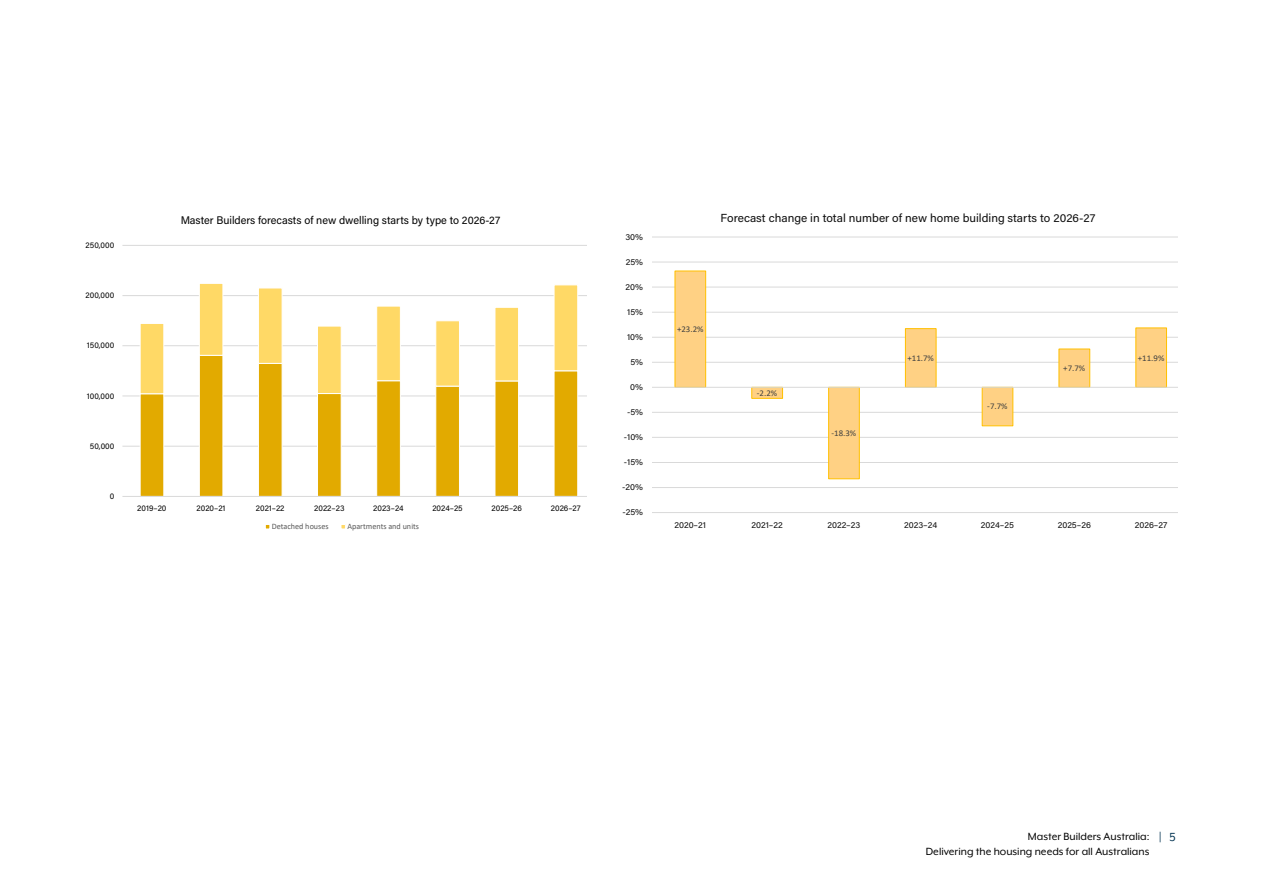
<style>
.page{position:relative;width:1263px;height:893px;background:#fff}
.page>*{position:absolute;margin:0;border:0;box-sizing:border-box;transform-origin:0 0}
.t1{font:12px/14.4px "Mr Eaves XL Mod OT";color:#000}
.t2{font:11.7px "Acumin Pro";letter-spacing:.005em;color:#0d0d0d}
.t3{font:11.1px "Acumin Pro";color:#000}
.t4{font:8.7px "Acumin Pro";letter-spacing:-.005em;color:#0d0d0d}
.t5{font:8.7px "Calibri";color:#404040}
.t6{font:8.25px "Acumin Pro";letter-spacing:-.005em;color:#000}
.t7{font:8.25px "Calibri";color:#595959}
.s1{font-size:13.5px;color:#003250}
</style>
<div class="page">
<svg style="left:122px;top:245px;width:465px;height:284px"></svg>
<svg style="left:652px;top:236px;width:526px;height:277px"></svg>
<p class="t6" style="left:86px;top:239px;width:30px">250,000</p>
<p class="t6" style="left:86px;top:290px;width:30px">200,000</p>
<p class="t6" style="left:87px;top:340px;width:29px">150,000</p>
<p class="t6" style="left:87px;top:390px;width:29px">100,000</p>
<p class="t6" style="left:90px;top:440px;width:26px">50,000</p>
<p class="t6" style="left:110px;top:490px;width:6px">0</p>
<p class="t3" style="left:181px;top:213px;width:321px">Master Builders forecasts of new dwelling starts by type to 2026-27</p>
<p class="t6" style="left:137px;top:502px;width:31px">2019–20</p>
<p class="t6" style="left:197px;top:502px;width:31px">2020–21</p>
<p class="t6" style="left:256px;top:502px;width:30px">2021–22</p>
<p class="t6" style="left:314px;top:502px;width:32px">2022–23</p>
<p class="t6" style="left:373px;top:502px;width:32px">2023–24</p>
<p class="t6" style="left:432px;top:502px;width:32px">2024–25</p>
<p class="t6" style="left:491px;top:502px;width:32px">2025–26</p>
<p class="t6" style="left:551px;top:502px;width:31px">2026–27</p>
<p class="t7" style="left:272px;top:521px;width:58px">Detached houses</p>
<p class="t7" style="left:347px;top:521px;width:73px">Apartments and units</p>
<p class="t4" style="left:625px;top:231px;width:19px">30%</p>
<p class="t4" style="left:626px;top:256px;width:19px">25%</p>
<p class="t4" style="left:626px;top:281px;width:19px">20%</p>
<p class="t4" style="left:627px;top:306px;width:17px">15%</p>
<p class="t4" style="left:627px;top:331px;width:17px">10%</p>
<p class="t4" style="left:630px;top:356px;width:14px">5%</p>
<p class="t4" style="left:630px;top:381px;width:14px">0%</p>
<p class="t4" style="left:627px;top:406px;width:17px">-5%</p>
<p class="t4" style="left:624px;top:431px;width:21px">-10%</p>
<p class="t4" style="left:624px;top:456px;width:21px">-15%</p>
<p class="t4" style="left:622px;top:481px;width:22px">-20%</p>
<p class="t4" style="left:622px;top:506px;width:22px">-25%</p>
<p class="t2" style="left:721px;top:210px;width:376px">Forecast change in total number of new home building starts to 2026-27</p>
<p class="t5" style="left:677px;top:323px;width:28px">+23.2%</p>
<p class="t5" style="left:757px;top:387px;width:22px">-2.2%</p>
<p class="t5" style="left:831px;top:427px;width:26px">-18.3%</p>
<p class="t5" style="left:907px;top:352px;width:28px">+11.7%</p>
<p class="t5" style="left:987px;top:401px;width:22px">-7.7%</p>
<p class="t5" style="left:1063px;top:362px;width:23px">+7.7%</p>
<p class="t5" style="left:1138px;top:352px;width:28px">+11.9%</p>
<p class="t4" style="left:674px;top:519px;width:33px">2020–21</p>
<p class="t4" style="left:751px;top:519px;width:33px">2021–22</p>
<p class="t4" style="left:827px;top:519px;width:34px">2022–23</p>
<p class="t4" style="left:904px;top:519px;width:35px">2023–24</p>
<p class="t4" style="left:981px;top:519px;width:35px">2024–25</p>
<p class="t4" style="left:1058px;top:519px;width:35px">2025–26</p>
<p class="t4" style="left:1135px;top:519px;width:34px">2026–27</p>
<h1 class="t1" style="left:926px;top:829px;width:251px;text-indent:102px">Master Builders Australia: <span class="s1">| 5<br></span>Delivering the housing needs for all Australians</h1>
</div>
